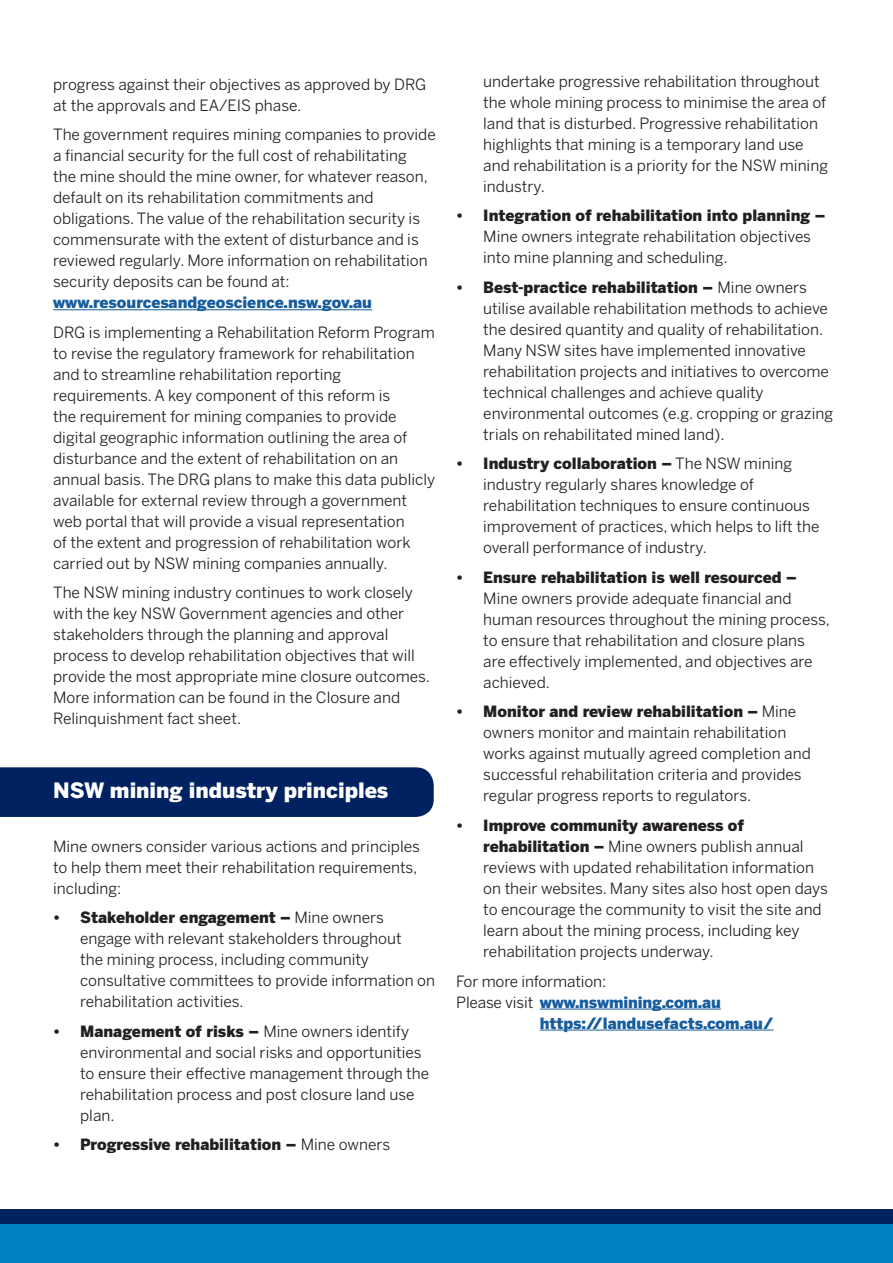
<style>
.page{position:relative;width:893px;height:1263px;background:#fff}
.page>*{position:absolute;margin:0;border:0;box-sizing:border-box;transform-origin:0 0}
.t1{font:900 21px "Benton Sans";color:#fff}
.t2{font:15.45px/21px "Benton Sans";color:#231f20}
.t3{font:900 15.45px "Benton Sans";letter-spacing:-.01em;color:#175d9e}
.t4{font:900 15.45px "Benton Sans";color:#231f20}
.s1{font-weight:900;color:#175d9e}
.s2{font-weight:900}
.s3{font-weight:400}
.s4{font-weight:400;color:#231f20}
</style>
<div class="page">
<div style="left:0;top:767px;width:434px;height:50px;background:#002261"></div>
<hr style="left:53px;top:309px;width:319px;height:1px;background:#175d9e">
<hr style="left:540px;top:1009px;width:181px;height:1px;background:#175d9e">
<hr style="left:540px;top:1030px;width:233px;height:1px;background:#175d9e">
<div style="left:0;top:1218px;width:893px;height:45px;background:#0181c1"></div>
<div style="left:0;top:1209px;width:893px;height:15px;background:#002261"></div>
<p class="t2" style="left:53px;top:73px;width:375px">progress against their objectives as approved by DRG at the approvals and EA/EIS phase.</p>
<p class="t2" style="left:53px;top:124px;width:384px">The government requires mining companies to provide a financial security for the full cost of rehabilitating<br>the mine should the mine owner, for whatever reason, default on its rehabilitation commitments and obligations. The value of the rehabilitation security is commensurate with the extent of disturbance and is reviewed regularly. More information on rehabilitation security deposits can be found at: <span class="s1">www.resourcesandgeoscience.nsw.gov.au</span></p>
<p class="t2" style="left:53px;top:321px;width:384px">DRG is implementing a Rehabilitation Reform Program to revise the regulatory framework for rehabilitation and to streamline rehabilitation reporting requirements. A key component of this reform is<br>the requirement for mining companies to provide digital geographic information outlining the area of disturbance and the extent of rehabilitation on an annual basis. The DRG plans to make this data publicly available for external review through a government web portal that will provide a visual representation<br>of the extent and progression of rehabilitation work carried out by NSW mining companies annually.</p>
<p class="t2" style="left:53px;top:582px;width:378px">The NSW mining industry continues to work closely with the key NSW Government agencies and other stakeholders through the planning and approval process to develop rehabilitation objectives that will provide the most appropriate mine closure outcomes.<br>More information can be found in the Closure and Relinquishment fact sheet.</p>
<p class="t1" style="left:53px;top:778px;width:337px">NSW mining industry principles</p>
<p class="t2" style="left:53px;top:835px;width:368px">Mine owners consider various actions and principles to help them meet their rehabilitation requirements, including:</p>
<p class="t2" style="left:80px;top:907px;width:356px;text-indent:-27px"><span class="s2">• Stakeholder engagement –</span> Mine owners engage with relevant stakeholders throughout<br>the mining process, including community consultative committees to provide information on rehabilitation activities.</p>
<p class="t2" style="left:80px;top:1020px;width:351px;text-indent:-27px"><span class="s2">• Management of risks –</span> Mine owners identify environmental and social risks and opportunities to ensure their effective management through the rehabilitation process and post closure land use plan.</p>
<p class="t4" style="left:53px;top:1135px;width:339px">• Progressive rehabilitation – <span class="s3">Mine owners</span></p>
<p class="t2" style="left:483px;top:71px;width:346px">undertake progressive rehabilitation throughout the whole mining process to minimise the area of land that is disturbed. Progressive rehabilitation highlights that mining is a temporary land use and rehabilitation is a priority for the NSW mining industry.</p>
<p class="t2" style="left:483px;top:205px;width:344px;text-indent:-27px"><span class="s2">• Integration of rehabilitation into planning –<br></span>Mine owners integrate rehabilitation objectives into mine planning and scheduling.</p>
<p class="t2" style="left:483px;top:277px;width:351px;text-indent:-27px"><span class="s2">• Best-practice rehabilitation –</span> Mine owners utilise available rehabilitation methods to achieve the desired quantity and quality of rehabilitation.<br>Many NSW sites have implemented innovative rehabilitation projects and initiatives to overcome technical challenges and achieve quality environmental outcomes (e.g. cropping or grazing trials on rehabilitated mined land).</p>
<p class="t2" style="left:483px;top:453px;width:338px;text-indent:-27px"><span class="s2">• Industry collaboration –</span> The NSW mining industry regularly shares knowledge of rehabilitation techniques to ensure continuous improvement of practices, which helps to lift the overall performance of industry.</p>
<p class="t2" style="left:483px;top:567px;width:348px;text-indent:-27px"><span class="s2">• Ensure rehabilitation is well resourced – </span>Mine owners provide adequate financial and human resources throughout the mining process, to ensure that rehabilitation and closure plans are effectively implemented, and objectives are achieved.</p>
<p class="t2" style="left:483px;top:701px;width:329px;text-indent:-27px"><span class="s2">• Monitor and review rehabilitation –</span> Mine owners monitor and maintain rehabilitation works against mutually agreed completion and successful rehabilitation criteria and provides regular progress reports to regulators.</p>
<p class="t2" style="left:483px;top:815px;width:346px;text-indent:-27px"><span class="s2">• Improve community awareness of rehabilitation –</span> Mine owners publish annual reviews with updated rehabilitation information on their websites. Many sites also host open days to encourage the community to visit the site and learn about the mining process, including key rehabilitation projects underway.</p>
<p class="t2" style="left:456px;top:970px;width:152px">For more information:</p>
<p class="t3" style="left:456px;top:993px;width:266px"><span class="s4">Please visit</span> www.nswmining.com.au</p>
<p class="t3" style="left:540px;top:1014px;width:235px">https://landusefacts.com.au/</p>
</div>
